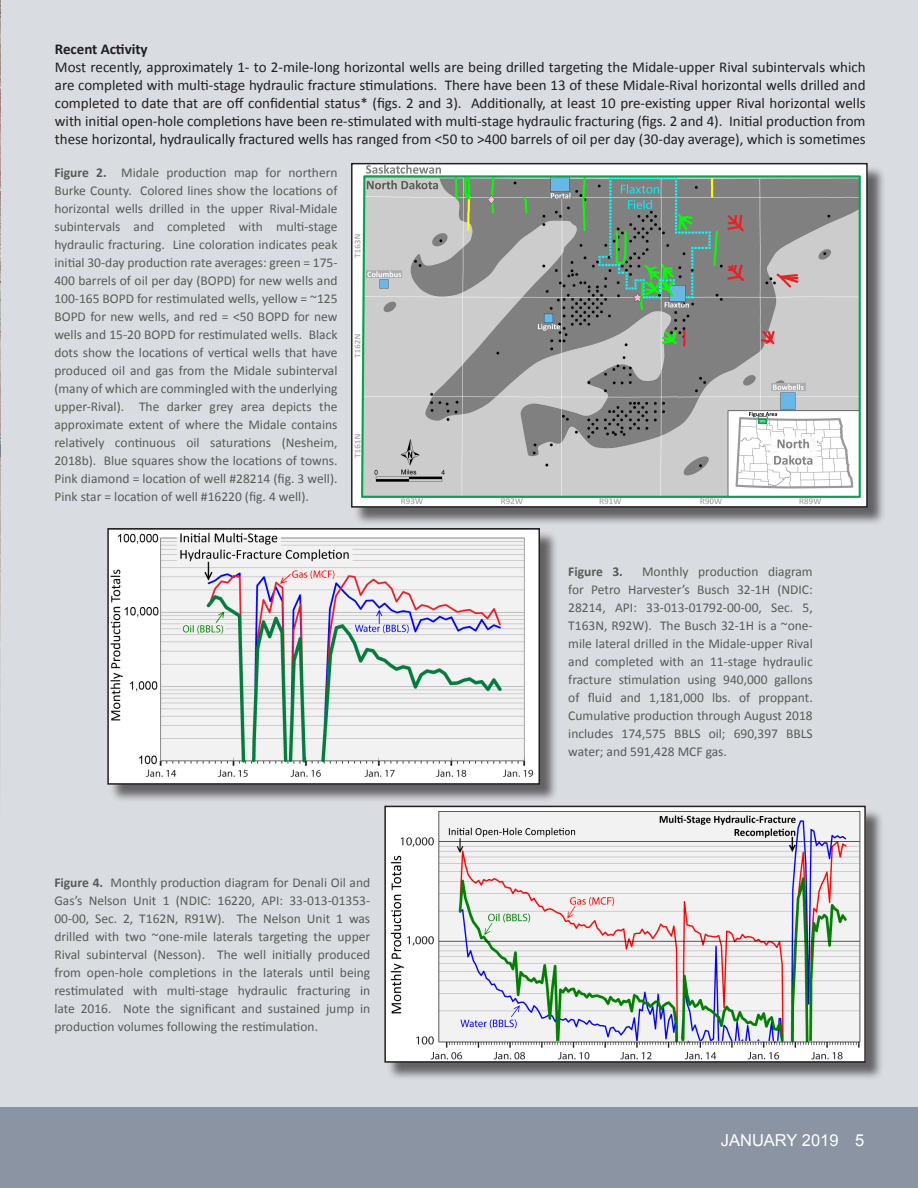
<style>
.page{position:relative;width:918px;height:1188px;background:#fff}
.page>*{position:absolute;margin:0;border:0;box-sizing:border-box;transform-origin:0 0}
.t1{font:16.5px "Arial";color:#fff}
.t2{font:15px/18px "Calibri";letter-spacing:-.005em;color:#231f20;text-align:justify}
.t3{font:700 15px "Calibri";letter-spacing:-.005em;color:#231f20}
.t4{font:13.5px/18px "Calibri";color:#575c56;text-align:justify}
.t5{font:700 13.5px "Calibri";color:#575c56}
.s1{font-weight:700}
</style>
<div class="page">
<div style="left:0;top:0;width:918px;height:1107px;background:#d9dde1"></div>
<img style="left:0;top:0;width:1px;height:849px">
<div style="left:0;top:1107px;width:918px;height:81px;background:#8b94a3"></div>
<div style="left:353px;top:165px;width:533px;height:361px;background:#231f20;opacity:.65"></div>
<img style="left:353px;top:165px;width:507px;height:341px">
<div style="left:110px;top:530px;width:449px;height:273px;background:#231f20;opacity:.65"></div>
<img style="left:110px;top:531px;width:427px;height:251px">
<div style="left:107px;top:528px;width:433px;height:257px;border:2px solid #231f20"></div>
<div style="left:387px;top:808px;width:498px;height:273px;background:#231f20;opacity:.65"></div>
<img style="left:387px;top:809px;width:476px;height:251px">
<div style="left:384px;top:806px;width:482px;height:257px;border:2px solid #231f20"></div>
<p class="t3" style="left:55px;top:39px;width:94px">Recent Activity</p>
<p class="t2" style="left:55px;top:58px;width:812px">Most recently, approximately 1- to 2-mile-long horizontal wells are being drilled targeting the Midale-upper Rival subintervals which are completed with multi-stage hydraulic fracture stimulations. There have been 13 of these Midale-Rival horizontal wells drilled and completed to date that are off confidential status* (figs. 2 and 3). Additionally, at least 10 pre-existing upper Rival horizontal wells with initial open-hole completions have been re-stimulated with multi-stage hydraulic fracturing (figs. 2 and 4). Initial production from these horizontal, hydraulically fractured wells has ranged from &lt;50 to &gt;400 barrels of oil per day (30-day average), which is sometimes</p>
<p class="t4" style="left:54px;top:164px;width:285px"><span class="s1">Figure 2.</span> Midale production map for northern Burke County. Colored lines show the locations of horizontal wells drilled in the upper Rival-Midale subintervals and completed with multi-stage hydraulic fracturing. Line coloration indicates peak initial 30-day production rate averages: green = 175- 400 barrels of oil per day (BOPD) for new wells and 100-165 BOPD for restimulated wells, yellow = ~125<br>BOPD for new wells, and red = &lt;50 BOPD for new wells and 15-20 BOPD for restimulated wells. Black dots show the locations of vertical wells that have produced oil and gas from the Midale subinterval (many of which are commingled with the underlying upper-Rival). The darker grey area depicts the approximate extent of where the Midale contains relatively continuous oil saturations (Nesheim, 2018b). Blue squares show the locations of towns.<br>Pink diamond = location of well #28214 (fig. 3 well).<br>Pink star = location of well #16220 (fig. 4 well).</p>
<p class="t4" style="left:54px;top:873px;width:317px"><span class="s1">Figure 4.</span> Monthly production diagram for Denali Oil and Gas’s Nelson Unit 1 (NDIC: 16220, API: 33-013-01353- 00-00, Sec. 2, T162N, R91W). The Nelson Unit 1 was drilled with two ~one-mile laterals targeting the upper Rival subinterval (Nesson). The well initially produced from open-hole completions in the laterals until being restimulated with multi-stage hydraulic fracturing in late 2016. Note the significant and sustained jump in production volumes following the restimulation.</p>
<p class="t4" style="left:568px;top:563px;width:246px;text-indent:74px">Monthly production diagram for Petro Harvester’s Busch 32-1H (NDIC:<br>28214, API: 33-013-01792-00-00, Sec. 5, T163N, R92W). The Busch 32-1H is a ~one&shy;mile lateral drilled in the Midale-upper Rival and completed with an 11-stage hydraulic fracture stimulation using 940,000 gallons of fluid and 1,181,000 lbs. of proppant.<br>Cumulative production through August 2018 includes 174,575 BBLS oil; 690,397 BBLS water; and 591,428 MCF gas.</p>
<p class="t5" style="left:568px;top:563px;width:56px">Figure 3.</p>
<p class="t1" style="left:721px;top:1130px;width:145px">JANUARY 2019 5</p>
</div>
